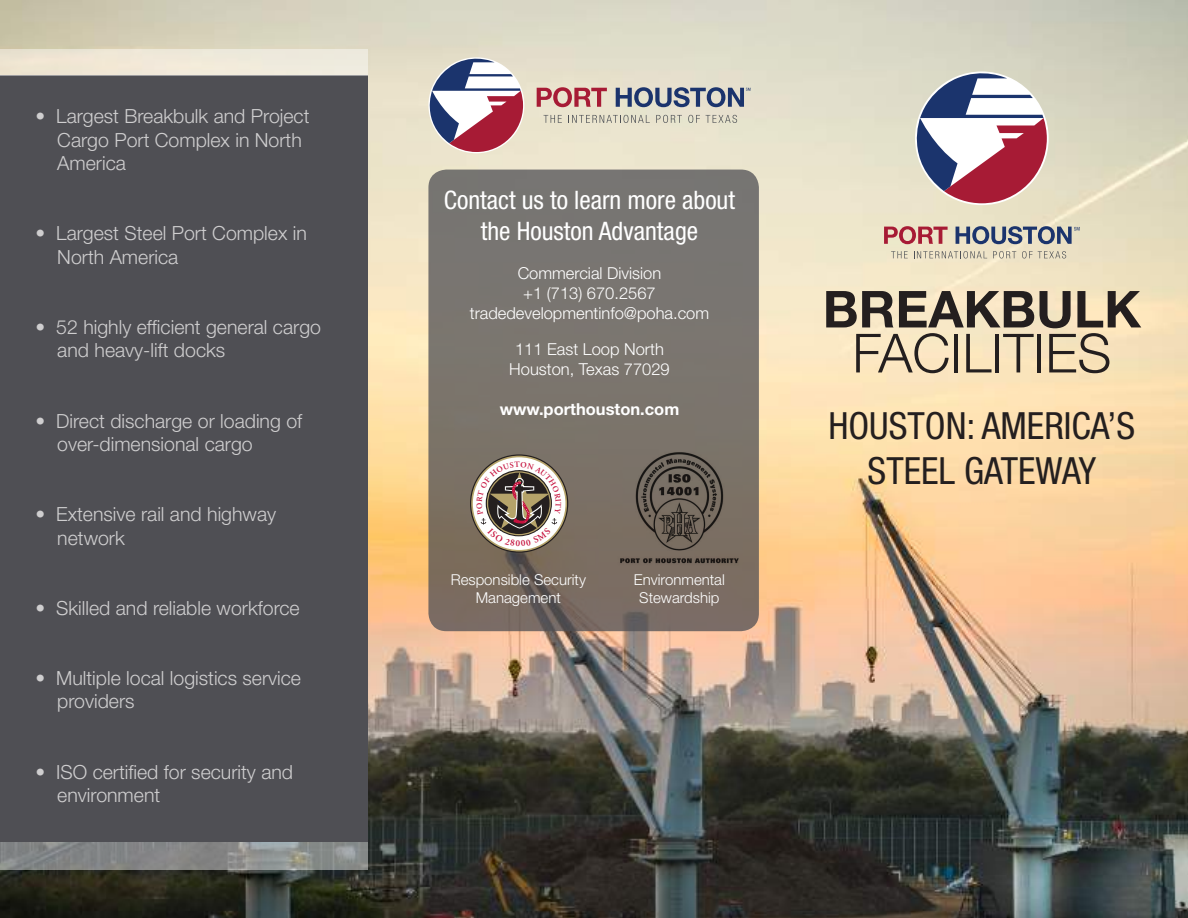
<style>
.page{position:relative;width:1188px;height:918px;background:#fff}
.page>*{position:absolute;margin:0;border:0;box-sizing:border-box;transform-origin:0 0}
.t1{font:300 54px "Helvetica Neue";color:#241f1f}
.t2{font:700 51px "Helvetica Neue";color:#241f1f}
.t3{font:condensed 37.5px/45px "Helvetica Neue";color:#241f1f;text-align:center}
.t4{font:condensed 25.5px/30.6px "Helvetica Neue";color:#fff;text-align:center}
.t5{font:300 19.5px/23.4px "Helvetica Neue";color:#cfcecf}
.t6{font:300 16.5px/19.8px "Helvetica Neue";color:#fff;text-align:center}
.t7{font:700 16.5px "Helvetica Neue";color:#fff}
.t8{font:300 15px/18px "Helvetica Neue";color:#fff;text-align:center}
</style>
<div class="page">
<img style="left:0;top:0;width:1188px;height:918px">
<div style="left:428px;top:170px;width:331px;height:461px;background:linear-gradient(to bottom,#797976,#796b5d);border-radius:18px"></div>
<div style="left:0;top:76px;width:367px;height:766px;background:#4f4f54"></div>
<svg style="left:428px;top:57px;width:95px;height:95px"></svg>
<svg style="left:544px;top:115px;width:18px;height:8px"></svg>
<svg style="left:569px;top:115px;width:81px;height:8px"></svg>
<svg style="left:656px;top:115px;width:26px;height:8px"></svg>
<svg style="left:688px;top:115px;width:12px;height:8px"></svg>
<svg style="left:706px;top:115px;width:31px;height:8px"></svg>
<svg style="left:537px;top:87px;width:70px;height:20px"></svg>
<svg style="left:616px;top:87px;width:135px;height:20px;background:#8890a1"></svg>
<svg style="left:904px;top:71px;width:143px;height:132px"></svg>
<svg style="left:891px;top:251px;width:17px;height:7px"></svg>
<svg style="left:914px;top:251px;width:73px;height:7px"></svg>
<svg style="left:993px;top:251px;width:23px;height:7px"></svg>
<svg style="left:1022px;top:251px;width:44px;height:7px"></svg>
<svg style="left:884px;top:226px;width:64px;height:18px"></svg>
<svg style="left:956px;top:226px;width:124px;height:18px;background:#8c929d"></svg>
<svg style="left:0;top:842px;width:367px;height:27px;background:#888a8a"></svg>
<div style="left:0;top:49px;width:367px;height:27px;background:#efe9da"></div>
<svg style="left:471px;top:455px;width:97px;height:97px"></svg>
<div style="left:473px;top:457px;width:92px;height:93px;background:#fefffe;border-radius:50%"></div>
<img style="left:615px;top:448px;width:129px;height:117px">
<svg style="left:476px;top:448px;width:85px;height:99px"></svg>
<p class="t5" style="left:57px;top:104px;width:254px;text-indent:-22px">• Largest Breakbulk and Project<br>Cargo Port Complex in North<br>America</p>
<p class="t5" style="left:57px;top:221px;width:251px;text-indent:-22px">• Largest Steel Port Complex in<br>North America</p>
<p class="t5" style="left:57px;top:315px;width:265px;text-indent:-22px">• 52 highly efficient general cargo and heavy-lift docks</p>
<p class="t5" style="left:57px;top:409px;width:246px;text-indent:-22px">• Direct discharge or loading of over-dimensional cargo</p>
<p class="t5" style="left:57px;top:502px;width:220px;text-indent:-22px">• Extensive rail and highway network</p>
<p class="t5" style="left:36px;top:596px;width:266px">• Skilled and reliable workforce</p>
<p class="t5" style="left:57px;top:666px;width:245px;text-indent:-22px">• Multiple local logistics service providers</p>
<p class="t5" style="left:57px;top:760px;width:237px;text-indent:-22px">• ISO certified for security and environment</p>
<h3 class="t4" style="left:444px;top:185px;width:293px">Contact us to learn more about the Houston Advantage</h3>
<p class="t6" style="left:470px;top:263px;width:241px">Commercial Division<br>+1 (713) 670.2567 tradedevelopmentinfo@poha.com</p>
<p class="t6" style="left:509px;top:339px;width:162px">111 East Loop North<br>Houston, Texas 77029</p>
<p class="t7" style="left:500px;top:399px;width:181px">www.porthouston.com</p>
<p class="t8" style="left:451px;top:570px;width:137px">Responsible Security<br>Management</p>
<p class="t8" style="left:634px;top:570px;width:92px">Environmental<br>Stewardship</p>
<h2 class="t2" style="left:823px;top:278px;width:320px">BREAKBULK</h2>
<h1 class="t1" style="left:852px;top:320px;width:261px">FACILITIES</h1>
<h3 class="t3" style="left:828px;top:403px;width:309px">HOUSTON: AMERICA’S<br>STEEL GATEWAY</h3>
</div>
